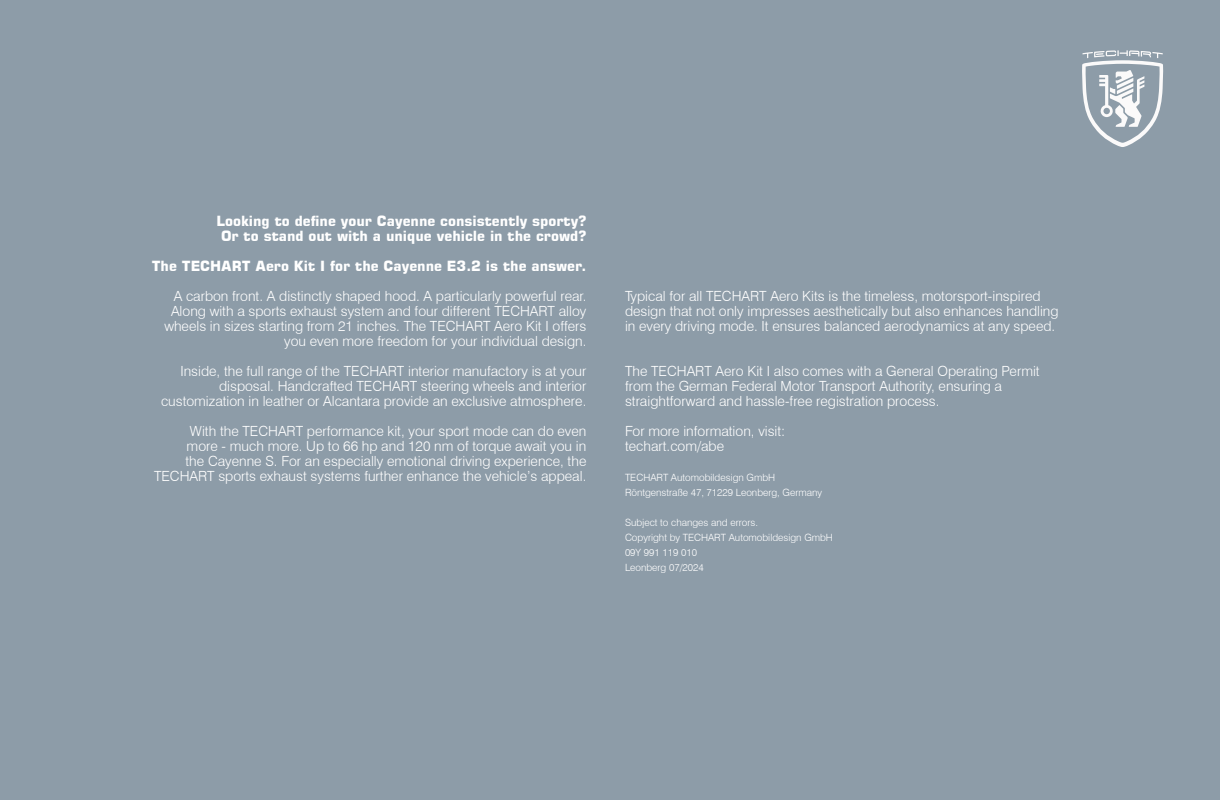
<style>
.page{position:relative;width:1220px;height:800px;background:#8d9ca8}
.page>*{position:absolute;margin:0;border:0;box-sizing:border-box;transform-origin:0 0}
.t1{font:300 14px/15px "Swiss 721 BT";color:#fff}
.t2{font:700 14px/15px "Square 721 BT";color:#fff;text-align:center}
.t3{font:300 10px/15px "Swiss 721 BT";color:#fff}
</style>
<div class="page">
<svg style="left:1082px;top:50px;width:81px;height:97px"></svg>
<p class="t2" style="left:217px;top:213px;width:371px">Looking to define your Cayenne consistently sporty?<br>Or to stand out with a unique vehicle in the crowd?</p>
<p class="t2" style="left:152px;top:258px;width:436px">The TECHART Aero Kit I for the Cayenne E3.2 is the answer.</p>
<p class="t1" style="left:164px;top:288px;width:424px;text-align:right">A carbon front. A distinctly shaped hood. A particularly powerful rear.<br>Along with a sports exhaust system and four different TECHART alloy wheels in sizes starting from 21 inches. The TECHART Aero Kit I offers you even more freedom for your individual design.</p>
<p class="t1" style="left:161px;top:363px;width:427px;text-align:right">Inside, the full range of the TECHART interior manufactory is at your disposal. Handcrafted TECHART steering wheels and interior customization in leather or Alcantara provide an exclusive atmosphere.</p>
<p class="t1" style="left:154px;top:423px;width:434px;text-align:right">With the TECHART performance kit, your sport mode can do even<br>more - much more. Up to 66 hp and 120 nm of torque await you in<br>the Cayenne S. For an especially emotional driving experience, the TECHART sports exhaust systems further enhance the vehicle’s appeal.</p>
<p class="t1" style="left:625px;top:288px;width:435px">Typical for all TECHART Aero Kits is the timeless, motorsport-inspired design that not only impresses aesthetically but also enhances handling in every driving mode. It ensures balanced aerodynamics at any speed.</p>
<p class="t1" style="left:625px;top:363px;width:416px">The TECHART Aero Kit I also comes with a General Operating Permit from the German Federal Motor Transport Authority, ensuring a straightforward and hassle-free registration process.</p>
<p class="t1" style="left:625px;top:423px;width:162px">For more information, visit: techart.com/abe</p>
<p class="t3" style="left:625px;top:470px;width:199px">TECHART Automobildesign GmbH<br>Röntgenstraße 47, 71229 Leonberg, Germany</p>
<p class="t3" style="left:625px;top:515px;width:209px">Subject to changes and errors.<br>Copyright by TECHART Automobildesign GmbH<br>09Y 991 119 010<br>Leonberg 07/2024</p>
</div>
